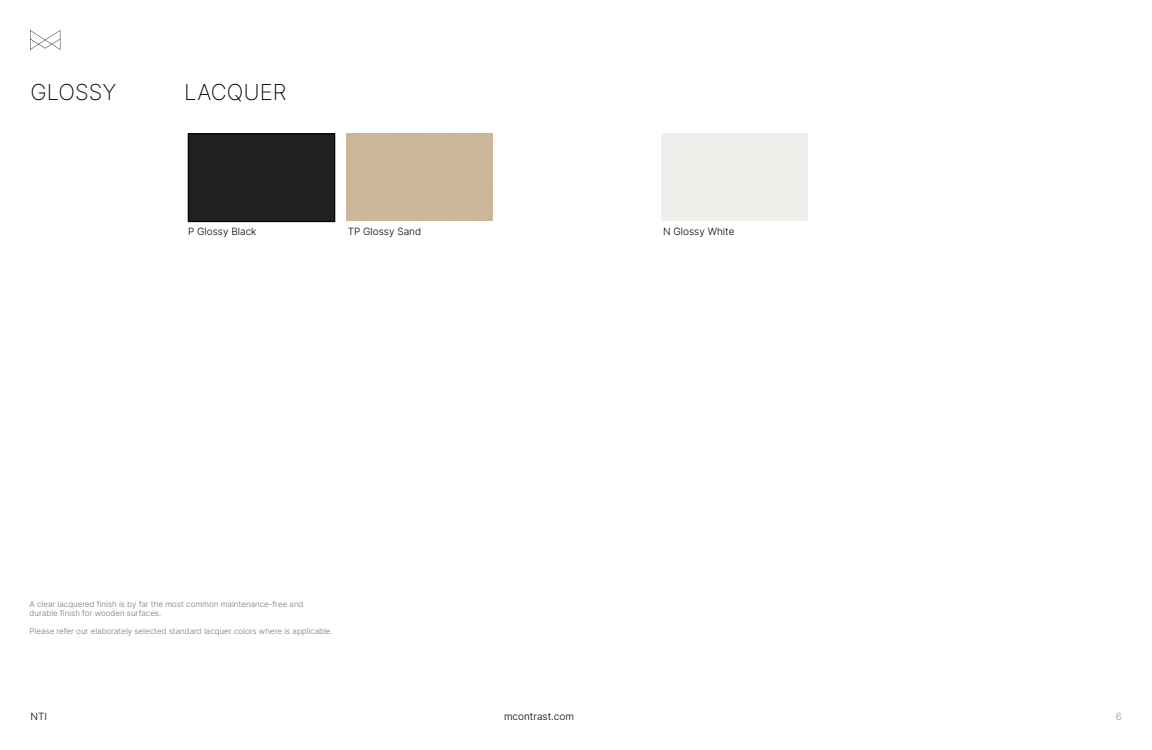
<style>
.page{position:relative;width:1152px;height:750px;background:#fff}
.page>*{position:absolute;margin:0;border:0;box-sizing:border-box;transform-origin:0 0}
.t1{font:22px "Inter";color:#000}
.t2{font:300 10px "Inter";color:#000}
.t3{font:300 10px "Inter";color:#969696}
.t4{font:300 8px/9.6px "Inter";color:#787878}
</style>
<div class="page">
<svg style="left:30px;top:30px;width:30px;height:20px"></svg>
<div style="left:190px;top:135px;width:143px;height:85px;background:#1f2022"></div>
<div style="left:188px;top:133px;width:147px;height:89px;border:1px solid #000"></div>
<h1 class="t1" style="left:30px;top:76px;width:87px">GLOSSY</h1>
<h1 class="t1" style="left:184px;top:76px;width:104px">LACQUER</h1>
<p class="t2" style="left:188px;top:224px;width:70px">P Glossy Black</p>
<p class="t2" style="left:348px;top:224px;width:75px">TP Glossy Sand</p>
<p class="t2" style="left:663px;top:224px;width:73px">N Glossy White</p>
<p class="t4" style="left:30px;top:599px;width:275px">A clear lacquered finish is by far the most common maintenance-free and durable finish for wooden surfaces.</p>
<p class="t4" style="left:30px;top:626px;width:305px">Please refer our elaborately selected standard lacquer colors where is applicable.</p>
<p class="t2" style="left:30px;top:709px;width:18px">NTI</p>
<p class="t2" style="left:504px;top:709px;width:71px">mcontrast.com</p>
<p class="t3" style="left:1116px;top:709px;width:8px">6</p>
</div>
